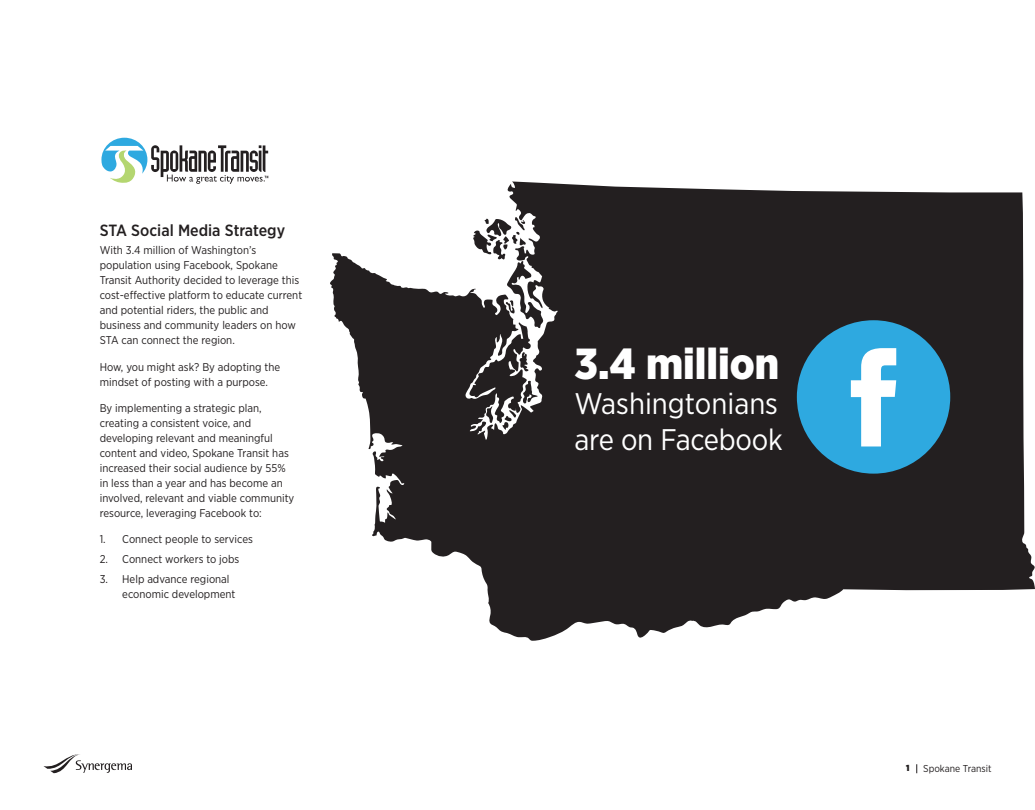
<style>
.page{position:relative;width:1035px;height:810px;background:#fff}
.page>*{position:absolute;margin:0;border:0;box-sizing:border-box;transform-origin:0 0}
.t1{font:900 43.5px "Gotham Narrow";color:#fff}
.t2{font:29.75px/35.8px "Gotham Narrow";letter-spacing:-.01em;color:#fff}
.t3{font:500 16.25px "Gotham Narrow";color:#231f20}
.t4{font:11.25px/15px "Gotham Narrow";color:#231f20}
.t5{font:10px "Gotham Narrow";color:#231f20}
.t6{font:900 8.75px "Gotham Narrow";color:#231f20}
</style>
<div class="page">
<svg style="left:101px;top:138px;width:167px;height:46px"></svg>
<svg style="left:330px;top:181px;width:705px;height:460px;fill:#231f20"></svg>
<svg style="left:473px;top:217px;width:71px;height:111px"></svg>
<svg style="left:797px;top:320px;width:153px;height:154px;background:#4294b9"></svg>
<svg style="left:43px;top:754px;width:89px;height:19px"></svg>
<h3 class="t3" style="left:100px;top:220px;width:187px">STA Social Media Strategy</h3>
<p class="t4" style="left:100px;top:243px;width:204px">With 3.4 million of Washington’s population using Facebook, Spokane Transit Authority decided to leverage this cost-effective platform to educate current and potential riders, the public and business and community leaders on how STA can connect the region.</p>
<p class="t4" style="left:100px;top:359px;width:182px">How, you might ask? By adopting the mindset of posting with a purpose.</p>
<p class="t4" style="left:100px;top:400px;width:196px">By implementing a strategic plan, creating a consistent voice, and developing relevant and meaningful content and video, Spokane Transit has increased their social audience by 55% in less than a year and has become an involved, relevant and viable community resource, leveraging Facebook to:</p>
<p class="t4" style="left:100px;top:532px;width:155px">1. Connect people to services</p>
<p class="t4" style="left:100px;top:552px;width:141px">2. Connect workers to jobs</p>
<p class="t4" style="left:122px;top:572px;width:115px;text-indent:-22px">3. Help advance regional economic development</p>
<h1 class="t1" style="left:574px;top:335px;width:206px">3.4 million</h1>
<h2 class="t2" style="left:574px;top:386px;width:210px">Washingtonians are on Facebook</h2>
<p class="t6" style="left:906px;top:762px;width:5px">1</p>
<p class="t5" style="left:923px;top:763px;width:70px">Spokane Transit</p>
</div>
